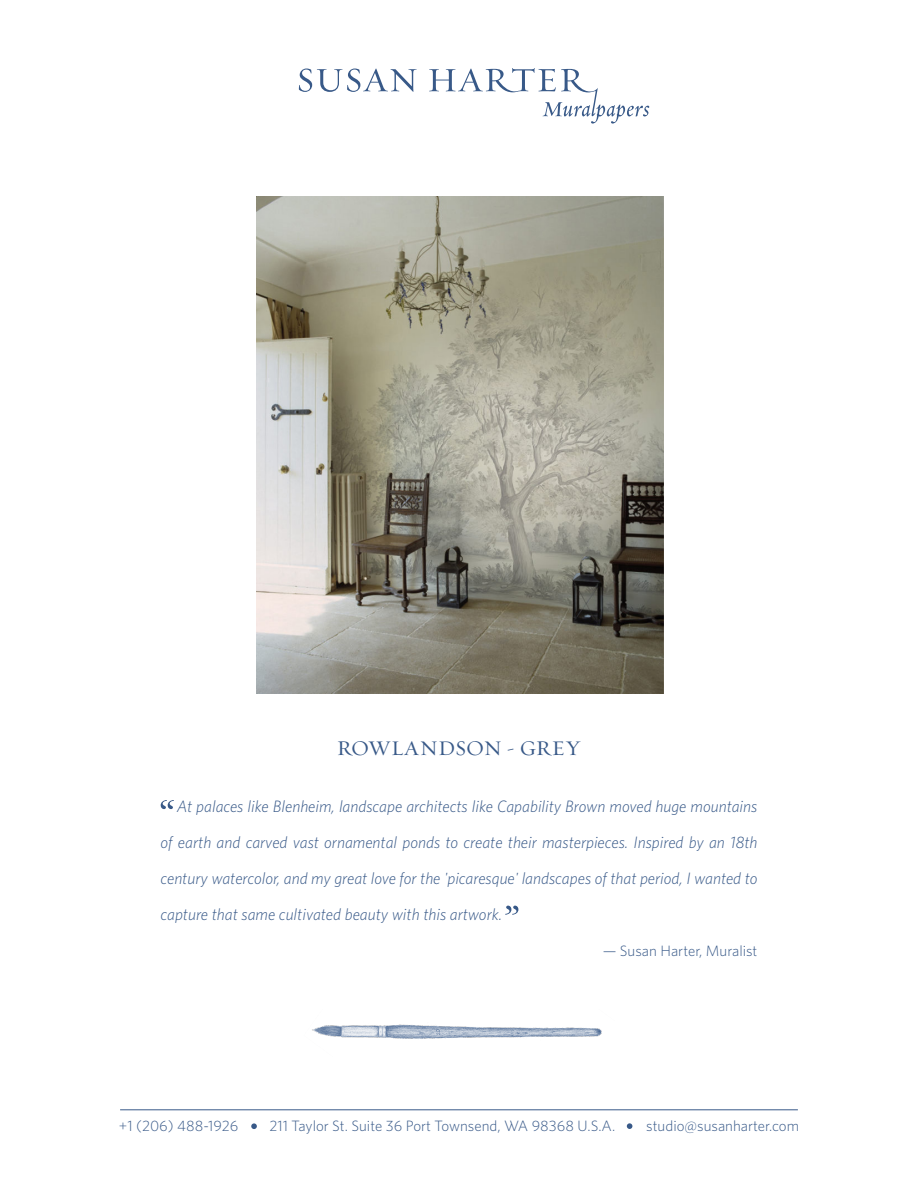
<style>
.page{position:relative;width:918px;height:1188px;background:#fff}
.page>*{position:absolute;margin:0;border:0;box-sizing:border-box;transform-origin:0 0}
.t1{font:21px "Requiem Text";letter-spacing:-.005em;color:#385988}
.t2{font:italic 300 16.5px/36px "Whitney";color:#385988;text-align:justify}
.t3{font:300 15px "Whitney";color:#385988}
</style>
<div class="page">
<svg style="left:161px;top:800px;width:13px;height:9px"></svg>
<svg style="left:505px;top:906px;width:13px;height:9px"></svg>
<img style="left:312px;top:1024px;width:290px;height:15px">
<svg style="left:299px;top:68px;width:118px;height:24px"></svg>
<svg style="left:429px;top:68px;width:220px;height:56px"></svg>
<svg style="left:251px;top:1123px;width:6px;height:6px"></svg>
<svg style="left:627px;top:1123px;width:5px;height:6px"></svg>
<hr style="left:120px;top:1110px;width:678px;height:1px;background:#385988">
<img style="left:257px;top:197px;width:406px;height:497px">
<p class="t1" style="left:337px;top:733px;width:246px">ROWLANDSON - GREY</p>
<p class="t2" style="left:160px;top:787px;width:599px;text-indent:16px">At palaces like Blenheim, landscape architects like Capability Brown moved huge mountains of earth and carved vast ornamental ponds to create their masterpieces. Inspired by an 18th century watercolor, and my great love for the 'picaresque' landscapes of that period, I wanted to capture that same cultivated beauty with this artwork.</p>
<p class="t3" style="left:603px;top:940px;width:156px">— Susan Harter, Muralist</p>
<p class="t3" style="left:119px;top:1116px;width:121px">+1 (206) 488-1926</p>
<p class="t3" style="left:269px;top:1116px;width:347px">211 Taylor St. Suite 36 Port Townsend, WA 98368 U.S.A.</p>
<p class="t3" style="left:646px;top:1116px;width:154px">studio@susanharter.com</p>
</div>
